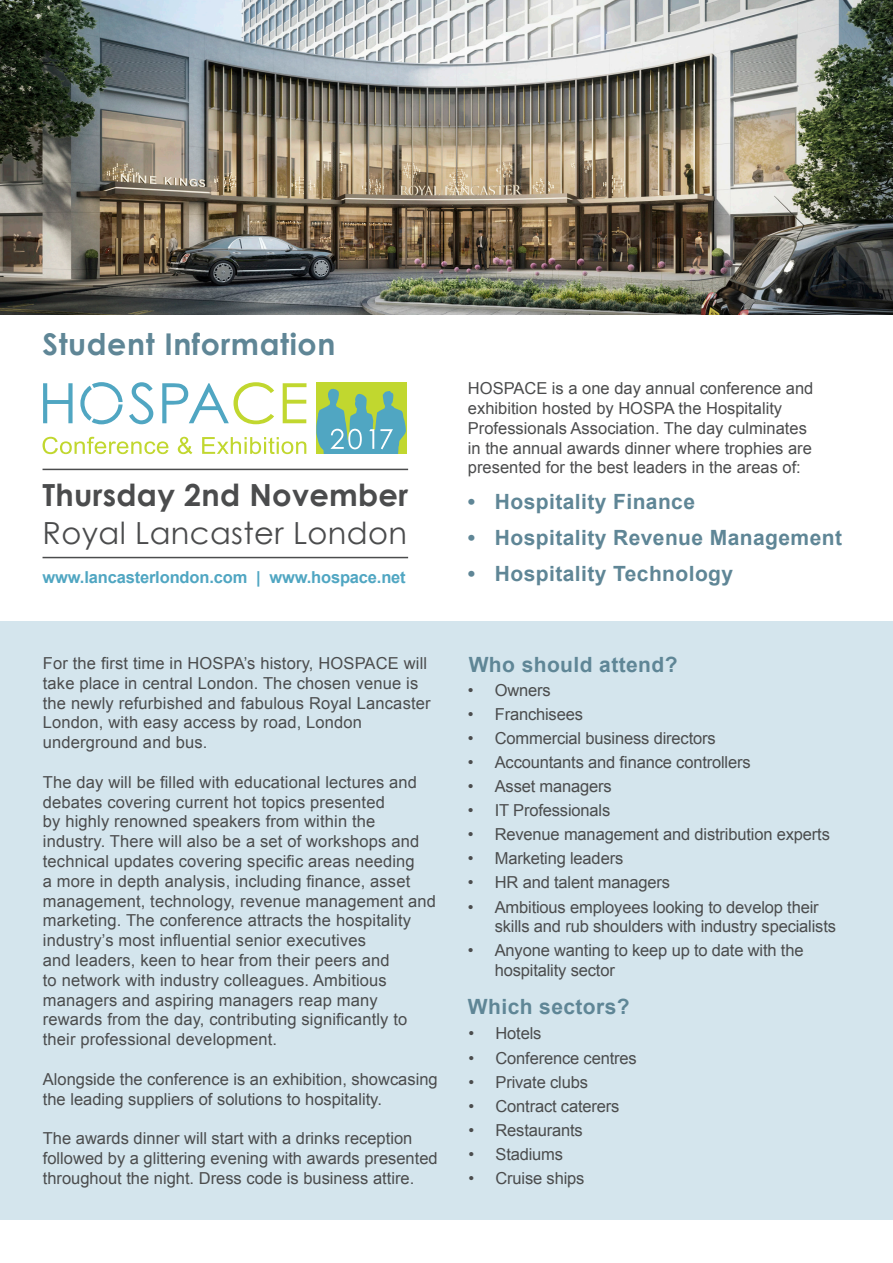
<style>
.page{position:relative;width:893px;height:1263px;background:#fff}
.page>*{position:absolute;margin:0;border:0;box-sizing:border-box;transform-origin:0 0}
.t1{font:30.45px "Century Gothic";letter-spacing:.015em;color:#4b4c4d}
.t2{font:700 30.45px "Century Gothic";letter-spacing:.01em;color:#4b4c4d}
.t3{font:700 30px "Century Gothic";letter-spacing:.02em;color:#5f8696}
.t4{font:700 21px "Arial";letter-spacing:.02em;color:#5f8696}
.t5{font:16.5px/19.8px "Arial";color:#4b4c4d}
.t6{font:700 16.5px "Arial";letter-spacing:-.01em;color:#50a6c2}
</style>
<div class="page">
<div style="left:0;top:621px;width:893px;height:599px;background:#d4e5ed"></div>
<svg style="left:80px;top:382px;width:43px;height:42px"></svg>
<svg style="left:43px;top:437px;width:125px;height:17px"></svg>
<svg style="left:178px;top:437px;width:14px;height:17px"></svg>
<svg style="left:202px;top:437px;width:104px;height:17px"></svg>
<div style="left:316px;top:382px;width:91px;height:72px;background:#c1d72f"></div>
<svg style="left:43px;top:383px;width:30px;height:40px"></svg>
<svg style="left:129px;top:382px;width:24px;height:42px"></svg>
<svg style="left:162px;top:382px;width:112px;height:42px"></svg>
<svg style="left:283px;top:383px;width:23px;height:40px"></svg>
<svg style="left:316px;top:389px;width:90px;height:65px"></svg>
<hr style="left:43px;top:469px;width:365px;height:1px;background:#4b4c4d">
<hr style="left:43px;top:557px;width:365px;height:1px;background:#4b4c4d">
<img style="left:0;top:0;width:893px;height:315px">
<p class="t3" style="left:43px;top:326px;width:294px">Student Information</p>
<p class="t2" style="left:43px;top:476px;width:367px">Thursday 2nd November</p>
<p class="t1" style="left:43px;top:514px;width:366px">Royal Lancaster London</p>
<p class="t5" style="left:468px;top:379px;width:347px">HOSPACE is a one day annual conference and exhibition hosted by HOSPA the Hospitality Professionals Association. The day culminates in the annual awards dinner where trophies are presented for the best leaders in the areas of:</p>
<p class="t4" style="left:468px;top:488px;width:229px">• Hospitality Finance</p>
<p class="t4" style="left:468px;top:524px;width:376px">• Hospitality Revenue Management</p>
<p class="t6" style="left:43px;top:566px;width:365px">www.lancasterlondon.com | www.hospace.net</p>
<p class="t4" style="left:468px;top:559px;width:267px">• Hospitality Technology</p>
<p class="t5" style="left:43px;top:653px;width:389px">For the first time in HOSPA’s history, HOSPACE will take place in central London. The chosen venue is the newly refurbished and fabulous Royal Lancaster London, with easy access by road, London underground and bus.</p>
<p class="t5" style="left:43px;top:772px;width:395px">The day will be filled with educational lectures and debates covering current hot topics presented<br>by highly renowned speakers from within the industry. There will also be a set of workshops and technical updates covering specific areas needing<br>a more in depth analysis, including finance, asset management, technology, revenue management and marketing. The conference attracts the hospitality industry’s most influential senior executives<br>and leaders, keen to hear from their peers and<br>to network with industry colleagues. Ambitious managers and aspiring managers reap many rewards from the day, contributing significantly to their professional development.</p>
<p class="t5" style="left:43px;top:1069px;width:396px">Alongside the conference is an exhibition, showcasing the leading suppliers of solutions to hospitality.</p>
<p class="t5" style="left:43px;top:1129px;width:396px">The awards dinner will start with a drinks reception followed by a glittering evening with awards presented throughout the night. Dress code is business attire.</p>
<p class="t4" style="left:469px;top:651px;width:210px">Who should attend?</p>
<p class="t5" style="left:468px;top:680px;width:85px">• Owners</p>
<p class="t5" style="left:468px;top:704px;width:117px">• Franchisees</p>
<p class="t5" style="left:468px;top:729px;width:249px">• Commercial business directors</p>
<p class="t5" style="left:468px;top:753px;width:284px">• Accountants and finance controllers</p>
<p class="t5" style="left:468px;top:777px;width:146px">• Asset managers</p>
<p class="t5" style="left:468px;top:801px;width:144px">• IT Professionals</p>
<p class="t5" style="left:468px;top:825px;width:364px">• Revenue management and distribution experts</p>
<p class="t5" style="left:468px;top:849px;width:157px">• Marketing leaders</p>
<p class="t5" style="left:468px;top:873px;width:204px">• HR and talent managers</p>
<p class="t5" style="left:495px;top:897px;width:343px;text-indent:-27px">• Ambitious employees looking to develop their skills and rub shoulders with industry specialists</p>
<p class="t5" style="left:495px;top:941px;width:310px;text-indent:-27px">• Anyone wanting to keep up to date with the hospitality sector</p>
<p class="t4" style="left:468px;top:992px;width:163px">Which sectors?</p>
<p class="t5" style="left:468px;top:1024px;width:74px">• Hotels</p>
<p class="t5" style="left:468px;top:1048px;width:170px">• Conference centres</p>
<p class="t5" style="left:468px;top:1072px;width:121px">• Private clubs</p>
<p class="t5" style="left:468px;top:1096px;width:152px">• Contract caterers</p>
<p class="t5" style="left:468px;top:1120px;width:116px">• Restaurants</p>
<p class="t5" style="left:468px;top:1144px;width:96px">• Stadiums</p>
<p class="t5" style="left:468px;top:1168px;width:117px">• Cruise ships</p>
</div>
